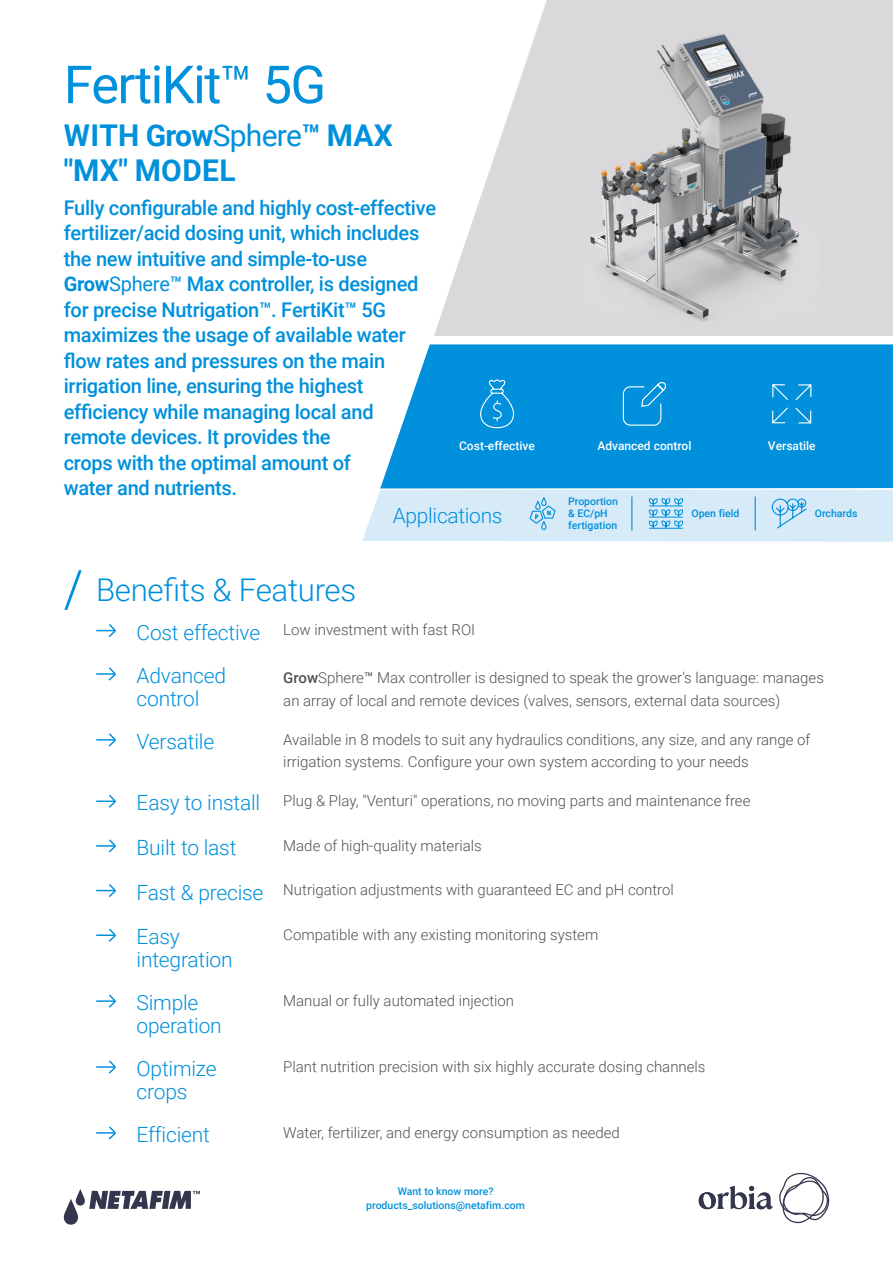
<style>
.page{position:relative;width:893px;height:1263px;background:#fff}
.page>*{position:absolute;margin:0;border:0;box-sizing:border-box;transform-origin:0 0}
.Product_name{font:52.5px "Roboto";letter-spacing:-.03em;color:#0090dc}
.headline_main_features{font:300 31.35px "Roboto";letter-spacing:-.01em;color:#0090dc}
.Product_Overview{font:700 30px/34.5px "Roboto";letter-spacing:.01em;color:#0090dc}
.sub-headline_main_features{font:300 21px/22.5px "Roboto";letter-spacing:-.01em;color:#0090dc}
.Product_Overview-2{font:500 20.25px/25.5px "Roboto";letter-spacing:-.015em;color:#0090dc}
.regular{font:300 15px/22.5px "Roboto";color:#535153}
.features_bullets{font:500 12px "Roboto";color:#fff}
.applications_subject{font:500 10.5px/12px "Roboto";color:#0090dc}
.features_bullets-2{font:500 10.5px "Roboto";color:#0090dc}
.s1{font-weight:400}
.s2{font-weight:700}
.s3{font-weight:500}
</style>
<div class="page">
<svg style="left:434px;top:0;width:459px;height:336px;fill:#dbd8dc"></svg>
<div style="left:380px;top:344px;width:513px;height:144px;background:#0090dc"></div>
<svg style="left:479px;top:378px;width:36px;height:51px;background:#1e9de0"></svg>
<svg style="left:622px;top:380px;width:44px;height:46px;background:#1b9bdf"></svg>
<svg style="left:771px;top:383px;width:41px;height:41px;background:#1e9de0"></svg>
<svg style="left:362px;top:490px;width:531px;height:52px;background:#d0e7f7"></svg>
<svg style="left:64px;top:570px;width:18px;height:40px"></svg>
<svg style="left:96px;top:624px;width:20px;height:14px"></svg>
<svg style="left:96px;top:667px;width:20px;height:14px"></svg>
<svg style="left:96px;top:733px;width:20px;height:14px"></svg>
<svg style="left:96px;top:794px;width:20px;height:14px"></svg>
<svg style="left:96px;top:839px;width:20px;height:14px"></svg>
<svg style="left:96px;top:884px;width:20px;height:14px"></svg>
<svg style="left:96px;top:928px;width:20px;height:14px"></svg>
<svg style="left:96px;top:994px;width:20px;height:14px"></svg>
<svg style="left:96px;top:1060px;width:20px;height:14px"></svg>
<svg style="left:96px;top:1126px;width:20px;height:14px"></svg>
<img style="left:578px;top:29px;width:243px;height:325px">
<svg style="left:63px;top:1189px;width:137px;height:36px"></svg>
<svg style="left:699px;top:1186px;width:74px;height:23px"></svg>
<svg style="left:779px;top:1172px;width:51px;height:52px"></svg>
<p class="Product_name" style="left:64px;top:48px;width:264px">FertiKit™ 5G</p>
<p class="Product_Overview" style="left:64px;top:117px;width:331px">WITH Grow<span class="s1">Sphere</span>™ MAX "MX" MODEL</p>
<p class="Product_Overview-2" style="left:64px;top:194px;width:374px">Fully configurable and highly cost-effective fertilizer/acid dosing unit, which includes the new intuitive and simple-to-use <span class="s2">Grow</span><span class="s1">Sphere</span>™ Max controller, is designed for precise Nutrigation™. FertiKit™ 5G maximizes the usage of available water flow rates and pressures on the main irrigation line, ensuring the highest efficiency while managing local and remote devices. It provides the<br>crops with the optimal amount of<br>water and nutrients.</p>
<p class="features_bullets" style="left:459px;top:438px;width:77px">Cost-effective</p>
<p class="features_bullets" style="left:597px;top:438px;width:95px">Advanced control</p>
<p class="features_bullets" style="left:768px;top:438px;width:49px">Versatile</p>
<p class="sub-headline_main_features" style="left:393px;top:503px;width:111px">Applications</p>
<p class="applications_subject" style="left:568px;top:495px;width:52px">Proportion &amp; EC/pH fertigation</p>
<p class="applications_subject" style="left:691px;top:507px;width:49px">Open field</p>
<p class="features_bullets-2" style="left:815px;top:506px;width:44px">Orchards</p>
<p class="headline_main_features" style="left:96px;top:568px;width:262px">Benefits &amp; Features</p>
<p class="sub-headline_main_features" style="left:137px;top:620px;width:125px">Cost effective</p>
<p class="regular" style="left:283px;top:618px;width:193px">Low investment with fast ROI</p>
<p class="sub-headline_main_features" style="left:137px;top:664px;width:91px">Advanced control</p>
<p class="regular" style="left:283px;top:666px;width:542px"><span class="s3">Grow</span>Sphere<span class="s1">™</span> Max controller is designed to speak the grower's language: manages an array of local and remote devices (valves, sensors, external data sources)</p>
<p class="sub-headline_main_features" style="left:137px;top:729px;width:79px">Versatile</p>
<p class="regular" style="left:283px;top:727px;width:529px">Available in 8 models to suit any hydraulics conditions, any size, and any range of irrigation systems. Configure your own system according to your needs</p>
<p class="sub-headline_main_features" style="left:137px;top:791px;width:125px">Easy to install</p>
<p class="regular" style="left:283px;top:789px;width:469px">Plug &amp; Play, "Venturi" operations, no moving parts and maintenance free</p>
<p class="sub-headline_main_features" style="left:137px;top:835px;width:101px">Built to last</p>
<p class="regular" style="left:283px;top:833px;width:200px">Made of high-quality materials</p>
<p class="sub-headline_main_features" style="left:137px;top:880px;width:128px">Fast &amp; precise</p>
<p class="regular" style="left:283px;top:878px;width:392px">Nutrigation adjustments with guaranteed EC and pH control</p>
<p class="sub-headline_main_features" style="left:137px;top:925px;width:98px">Easy integration</p>
<p class="regular" style="left:283px;top:923px;width:316px">Compatible with any existing monitoring system</p>
<p class="sub-headline_main_features" style="left:137px;top:991px;width:87px">Simple operation</p>
<p class="regular" style="left:283px;top:989px;width:232px">Manual or fully automated injection</p>
<p class="sub-headline_main_features" style="left:137px;top:1057px;width:82px">Optimize crops</p>
<p class="regular" style="left:283px;top:1054px;width:424px">Plant nutrition precision with six highly accurate dosing channels</p>
<p class="sub-headline_main_features" style="left:137px;top:1122px;width:75px">Efficient</p>
<p class="regular" style="left:283px;top:1120px;width:338px">Water, fertilizer, and energy consumption as needed</p>
<p class="applications_subject" style="left:366px;top:1184px;width:160px;line-height:13.5px;text-align:center">Want to know more? products_solutions@netafim.com</p>
</div>
